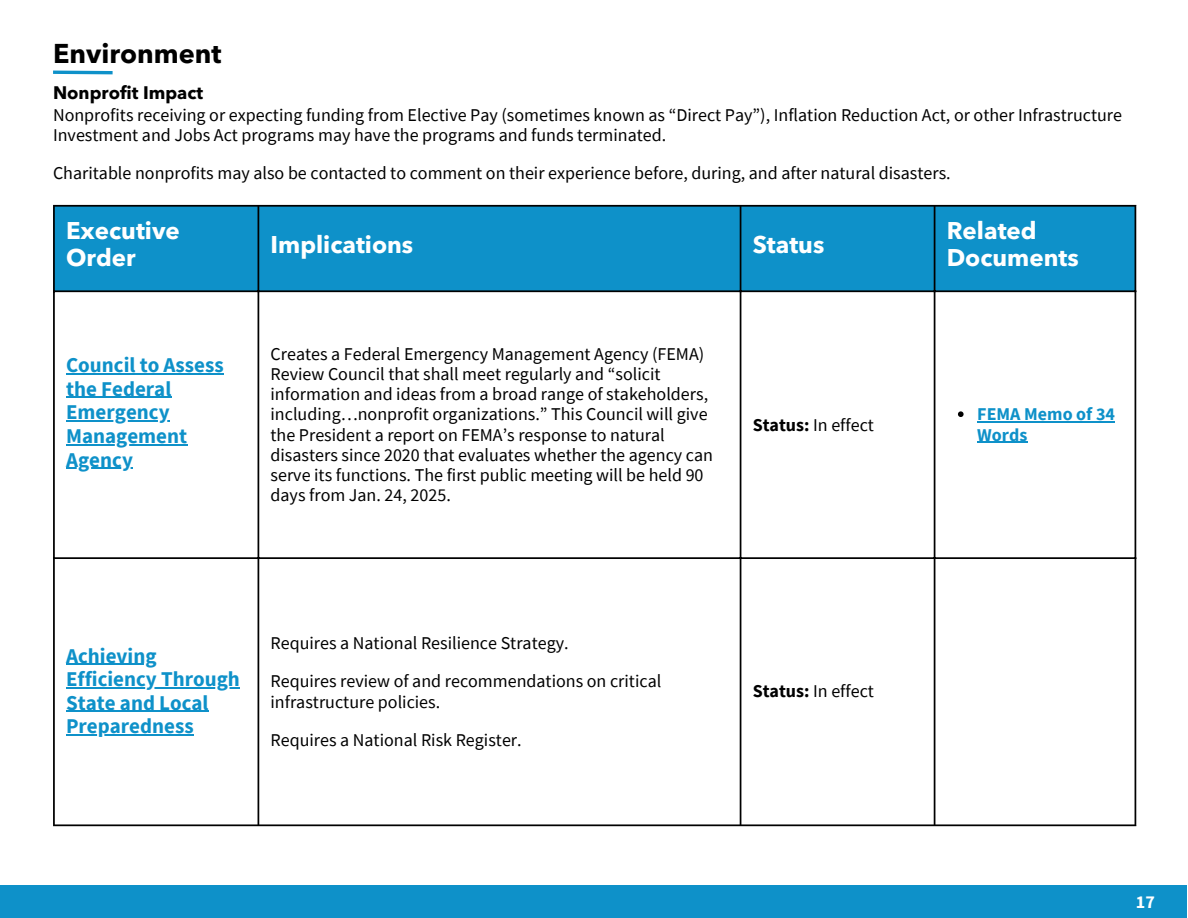
<style>
.page{position:relative;width:1188px;height:918px;background:#fff}
.page>*{position:absolute;margin:0;border:0;box-sizing:border-box;transform-origin:0 0}
.t1{font:700 27px "Avenir Next LT Pro";color:#000}
.t2{font:700 24px/27px "Avenir Next LT Pro";color:#fff}
.t3{font:700 21px/23.7px "Source Sans Pro";color:#0e91c9}
.t4{font:18px/20.2px "Source Sans Pro";color:#000}
.t5{font:700 18px/20.2px "Source Sans Pro";color:#0e91c9}
.t6{font:700 18px "Avenir Next LT Pro";color:#000}
.t7{font:700 18px "Source Sans Pro";color:#fff}
.s1{font-weight:700}
</style>
<div class="page">
<div style="left:55px;top:207px;width:1080px;height:83px;background:#0e91c9"></div>
<hr style="left:66px;top:373px;width:158px;height:1px;background:#0e91c9">
<hr style="left:66px;top:397px;width:105px;height:1px;background:#0e91c9">
<hr style="left:66px;top:420px;width:104px;height:2px;background:#0e91c9">
<hr style="left:66px;top:444px;width:121px;height:1px;background:#0e91c9">
<hr style="left:66px;top:468px;width:67px;height:1px;background:#0e91c9">
<svg style="left:958px;top:411px;width:6px;height:6px"></svg>
<hr style="left:977px;top:422px;width:138px;height:1px;background:#0e91c9">
<hr style="left:977px;top:442px;width:50px;height:1px;background:#0e91c9">
<hr style="left:66px;top:664px;width:91px;height:1px;background:#0e91c9">
<hr style="left:66px;top:687px;width:174px;height:1px;background:#0e91c9">
<hr style="left:66px;top:711px;width:143px;height:1px;background:#0e91c9">
<hr style="left:66px;top:735px;width:128px;height:1px;background:#0e91c9">
<hr style="left:53px;top:207px;width:2px;height:617px;background:#000">
<hr style="left:258px;top:207px;width:1px;height:617px;background:#000">
<hr style="left:740px;top:207px;width:1px;height:617px;background:#000">
<hr style="left:934px;top:207px;width:1px;height:617px;background:#000">
<hr style="left:1135px;top:207px;width:1px;height:617px;background:#000">
<hr style="left:53px;top:205px;width:1083px;height:2px;background:#000">
<hr style="left:53px;top:290px;width:1083px;height:2px;background:#000">
<hr style="left:53px;top:557px;width:1083px;height:2px;background:#000">
<hr style="left:53px;top:824px;width:1083px;height:2px;background:#000">
<svg style="left:53px;top:70px;width:60px;height:5px"></svg>
<div style="left:0;top:885px;width:1187px;height:33px;background:#0e91c9"></div>
<h1 class="t1" style="left:53px;top:42px;width:170px">Environment</h1>
<p class="t6" style="left:53px;top:85px;width:152px">Nonprofit Impact</p>
<p class="t4" style="left:53px;top:104px;width:1071px">Nonprofits receiving or expecting funding from Elective Pay (sometimes known as “Direct Pay”), Inflation Reduction Act, or other Infrastructure<br>Investment and Jobs Act programs may have the programs and funds terminated.</p>
<p class="t4" style="left:53px;top:163px;width:899px">Charitable nonprofits may also be contacted to comment on their experience before, during, and after natural disasters.</p>
<h1 class="t2" style="left:66px;top:220px;width:115px">Executive<br>Order</h1>
<p class="t3" style="left:66px;top:353px;width:159px">Council to Assess the Federal</p>
<p class="t3" style="left:66px;top:400px;width:105px">Emergency</p>
<p class="t3" style="left:66px;top:424px;width:123px">Management</p>
<p class="t3" style="left:66px;top:447px;width:68px">Agency</p>
<h2 class="t2" style="left:271px;top:233px;width:144px">Implications</h2>
<p class="t2" style="left:753px;top:233px;width:73px">Status</p>
<p class="t2" style="left:947px;top:220px;width:134px">Related<br>Documents</p>
<p class="t4" style="left:271px;top:343px;width:444px">Creates a Federal Emergency Management Agency (FEMA)<br>Review Council that shall meet regularly and “solicit information and ideas from a broad range of stakeholders, including…nonprofit organizations.” This Council will give the President a report on FEMA’s response to natural disasters since 2020 that evaluates whether the agency can serve its functions. The first public meeting will be held 90 days from Jan. 24, 2025.</p>
<p class="t4" style="left:753px;top:414px;width:123px"><span class="s1">Status:</span> In effect</p>
<p class="t5" style="left:977px;top:404px;width:139px">FEMA Memo of 34<br>Words</p>
<p class="t3" style="left:66px;top:643px;width:92px">Achieving</p>
<p class="t3" style="left:66px;top:667px;width:175px">Efficiency Through<br>State and Local</p>
<p class="t3" style="left:66px;top:714px;width:129px">Preparedness</p>
<p class="t4" style="left:271px;top:632px;width:300px">Requires a National Resilience Strategy.</p>
<p class="t4" style="left:271px;top:671px;width:392px">Requires review of and recommendations on critical infrastructure policies.</p>
<p class="t4" style="left:271px;top:729px;width:253px">Requires a National Risk Register.</p>
<p class="t4" style="left:753px;top:681px;width:123px"><span class="s1">Status:</span> In effect</p>
<p class="t7" style="left:1136px;top:890px;width:21px">17</p>
</div>
